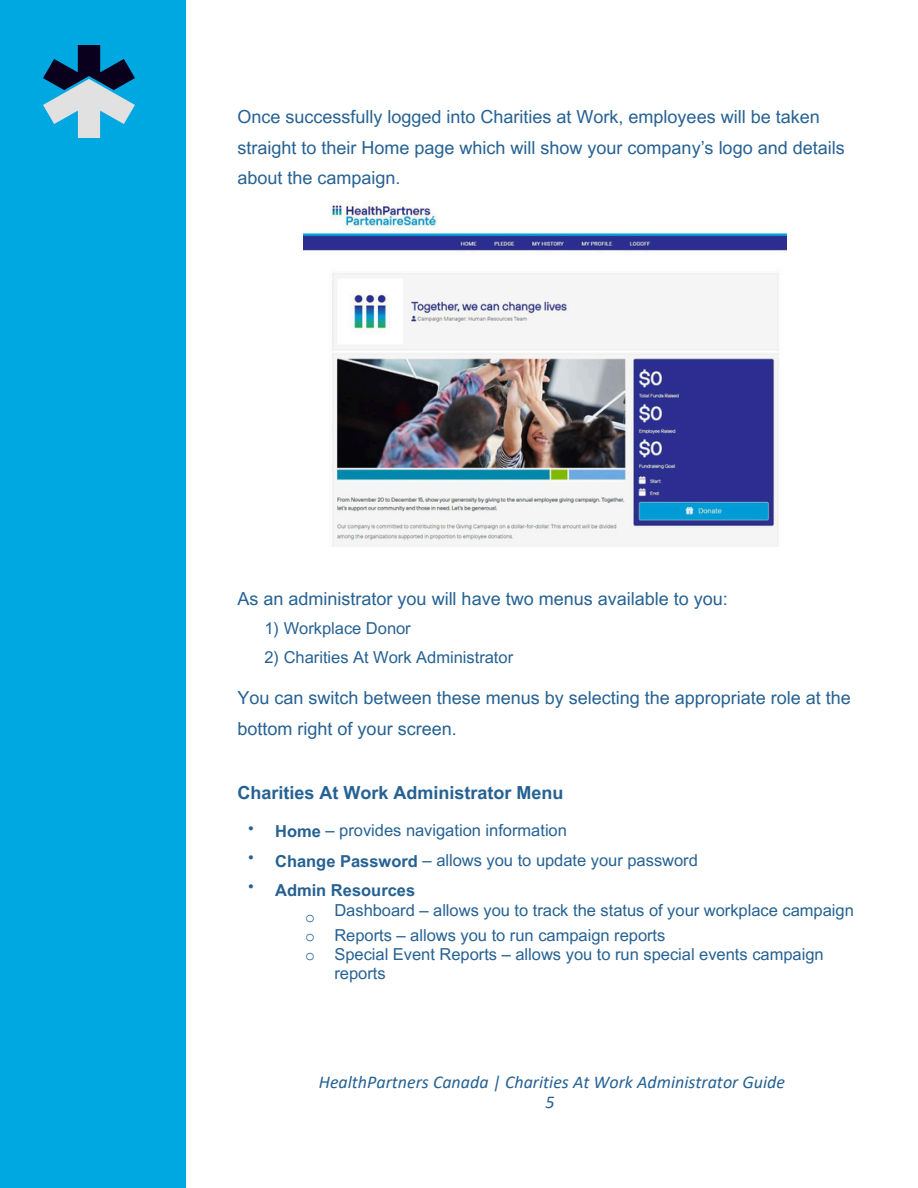
<style>
.page{position:relative;width:918px;height:1188px;background:#fff}
.page>*{position:absolute;margin:0;border:0;box-sizing:border-box;transform-origin:0 0}
.t1{font:18px/30.3px "Arial MT Pro";color:#256193}
.t2{font:italic 18px/20.2px "Calibri";color:#256193;text-align:center}
.t3{font:700 18px "Arial MT Pro";color:#256193}
.t4{font:16.5px/29.2px "Arial MT Pro";color:#256193;text-align:justify}
.t5{font:700 16.5px "Arial MT Pro";color:#256193}
.t6{font:16.5px/19.2px "Courier New";color:#256193;text-align:justify}
.s1{font-weight:700}
</style>
<div class="page">
<img style="left:303px;top:201px;width:484px;height:346px">
<div style="left:0;top:0;width:186px;height:1188px;background:#00a8e2"></div>
<img style="left:43px;top:46px;width:91px;height:92px">
<p class="t1" style="left:238px;top:104px;width:609px">Once successfully logged into Charities at Work, employees will be taken straight to their Home page which will show your company’s logo and details about the campaign.</p>
<p class="t1" style="left:238px;top:586px;width:492px">As an administrator you will have two menus available to you:</p>
<p class="t4" style="left:265px;top:616px;width:148px">1) Workplace Donor</p>
<p class="t4" style="left:265px;top:644px;width:250px">2) Charities At Work Administrator</p>
<p class="t1" style="left:238px;top:685px;width:615px">You can switch between these menus by selecting the appropriate role at the bottom right of your screen.</p>
<h1 class="t3" style="left:238px;top:786px;width:328px">Charities At Work Administrator Menu</h1>
<p class="t4" style="left:248px;top:815px;width:7px">• • •</p>
<p class="t4" style="left:275px;top:818px;width:293px"><span class="s1">Home</span> – provides navigation information</p>
<p class="t4" style="left:275px;top:847px;width:424px"><span class="s1">Change Password</span> – allows you to update your password</p>
<p class="t4" style="left:334px;top:897px;width:521px">Dashboard – allows you to track the status of your workplace campaign</p>
<h1 class="t4" style="left:334px;top:922px;width:333px">Reports – allows you to run campaign reports</h1>
<p class="t4" style="left:334px;top:941px;width:491px">Special Event Reports – allows you to run special events campaign</p>
<p class="t4" style="left:334px;top:960px;width:53px">reports</p>
<p class="t5" style="left:275px;top:884px;width:142px">Admin Resources</p>
<p class="t6" style="left:305px;top:908px;width:11px">o o o</p>
<p class="t2" style="left:319px;top:1073px;width:468px">HealthPartners Canada | Charities At Work Administrator Guide<br>5</p>
</div>
